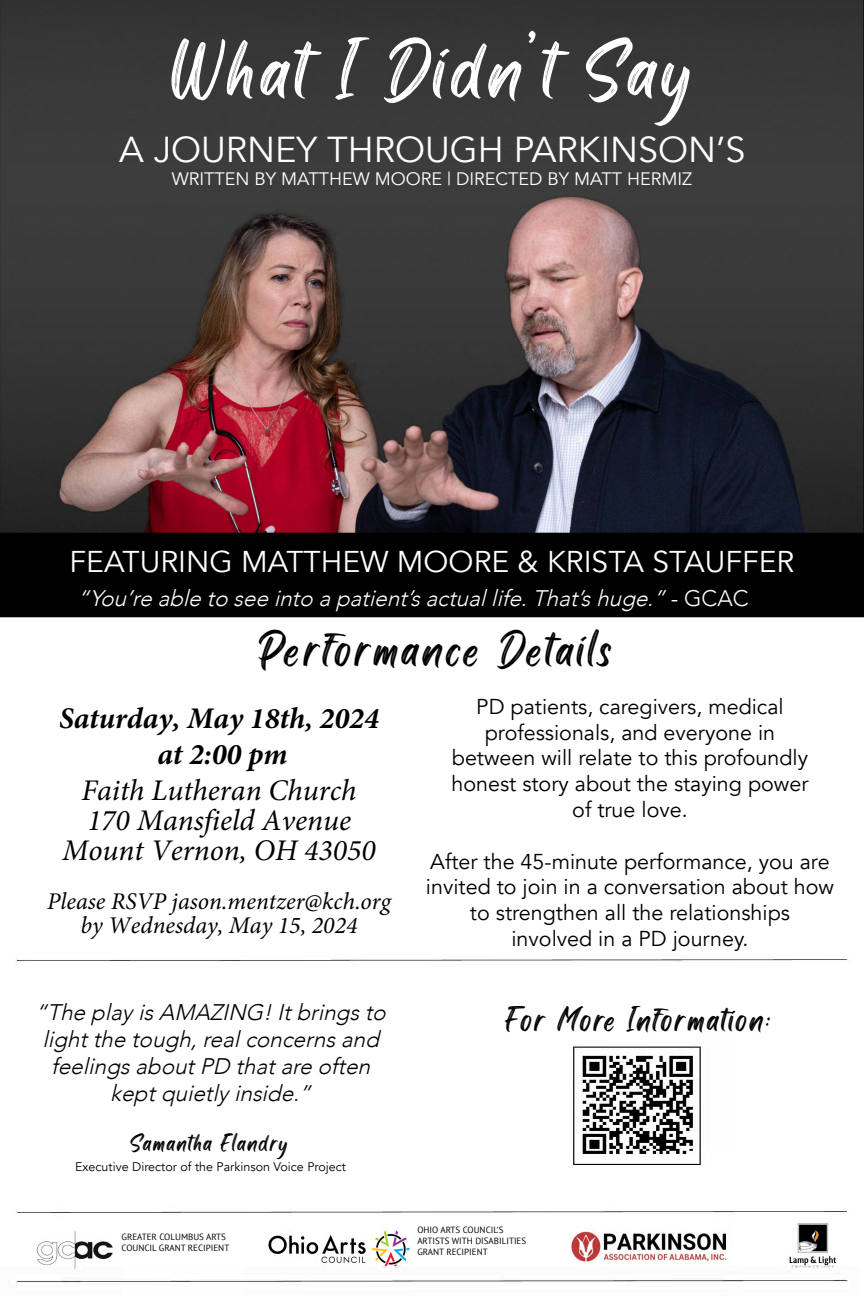
<style>
.page{position:relative;width:864px;height:1296px;background:#fff}
.page>*{position:absolute;margin:0;border:0;box-sizing:border-box;transform-origin:0 0}
.t1{font:75px "Black Bones Personal Use";letter-spacing:.075em;color:#fff}
.t2{font:45px "Black Bones Personal Use";letter-spacing:.075em;color:#000}
.t3{font:36px "Avenir";color:#fff}
.t4{font:31px "Black Bones Personal Use";letter-spacing:.075em;color:#000}
.t5{font:italic 30px/30px "Minion Pro";color:#000;text-align:center}
.t6{font:30px "Avenir";color:#fff}
.t7{font:italic 700 30px/36px "Minion Pro";color:#000;text-align:center}
.t8{font:italic 24px/24px "Minion Pro";color:#000;text-align:center}
.t9{font:italic 300 22.5px/27px "Avenir";color:#000;text-align:center}
.t10{font:italic 300 22.5px "Avenir";color:#fff}
.t11{font:22px "Black Bones Personal Use";letter-spacing:.075em;color:#000}
.t12{font:21.5px/25.8px "Avenir";color:#000;text-align:center}
.t13{font:18px "Avenir";color:#fff}
.t14{font:12.5px "Avenir";color:#000}
.t15{font:9px/10.8px "PT Sans";color:#000}
.s1{font-style:normal}
</style>
<div class="page">
<img style="left:0;top:0;width:864px;height:1283px">
<h1 class="t1" style="left:172px;top:18px;width:522px">What I Didn’t Say</h1>
<h3 class="t3" style="left:119px;top:128px;width:628px">A JOURNEY THROUGH PARKINSON’S</h3>
<p class="t13" style="left:172px;top:168px;width:522px">WRITTEN BY MATTHEW MOORE | DIRECTED BY MATT HERMIZ</p>
<h3 class="t6" style="left:70px;top:543px;width:726px">FEATURING MATTHEW MOORE &amp; KRISTA STAUFFER</h3>
<p class="t10" style="left:78px;top:585px;width:673px">“You’re able to see into apatient’sactuallife.That’shuge.”<span class="s1">- G C A C</span></p>
<h2 class="t2" style="left:259px;top:619px;width:354px">Performance Details</h2>
<p class="t12" style="left:451px;top:694px;width:359px">PD patients, caregivers, medical professionals, and everyone in between will relate to this profoundly honest story about the staying power of true love.</p>
<p class="t12" style="left:426px;top:849px;width:410px">After the 45-minute performance, you are invited to join in a conversation about how to strengthen all the relationships<br>involved in a PD journey.</p>
<h3 class="t7" style="left:59px;top:700px;width:321px">Saturday, May 18th, 2024 at 2:00 pm</h3>
<h3 class="t5" style="left:62px;top:775px;width:315px">Faith Lutheran Church<br>170 Mansfield Avenue<br>Mount Vernon, OH 43050</h3>
<p class="t8" style="left:47px;top:890px;width:345px">Please RSVP jason.mentzer@kch.org by Wednesday, May 15, 2024</p>
<p class="t9" style="left:36px;top:999px;width:354px">“The play is AMAZING! It brings to light the tough, real concerns and feelings about PD that are often kept quietly inside.”</p>
<p class="t11" style="left:131px;top:1127px;width:159px">Samantha Elandry</p>
<p class="t14" style="left:75px;top:1159px;width:272px">Executive Director of the Parkinson Voice Project</p>
<p class="t15" style="left:121px;top:1232px;width:109px">GREATER COLUMBUS ARTS<br>COUNCIL GRANT RECIPIENT</p>
<h3 class="t4" style="left:505px;top:998px;width:267px">For More Information:</h3>
<p class="t15" style="left:417px;top:1224px;width:110px">OHIO ARTS COUNCIL’S<br>ARTISTS WITH DISABILITIES<br>GRANT RECIPIENT</p>
</div>
